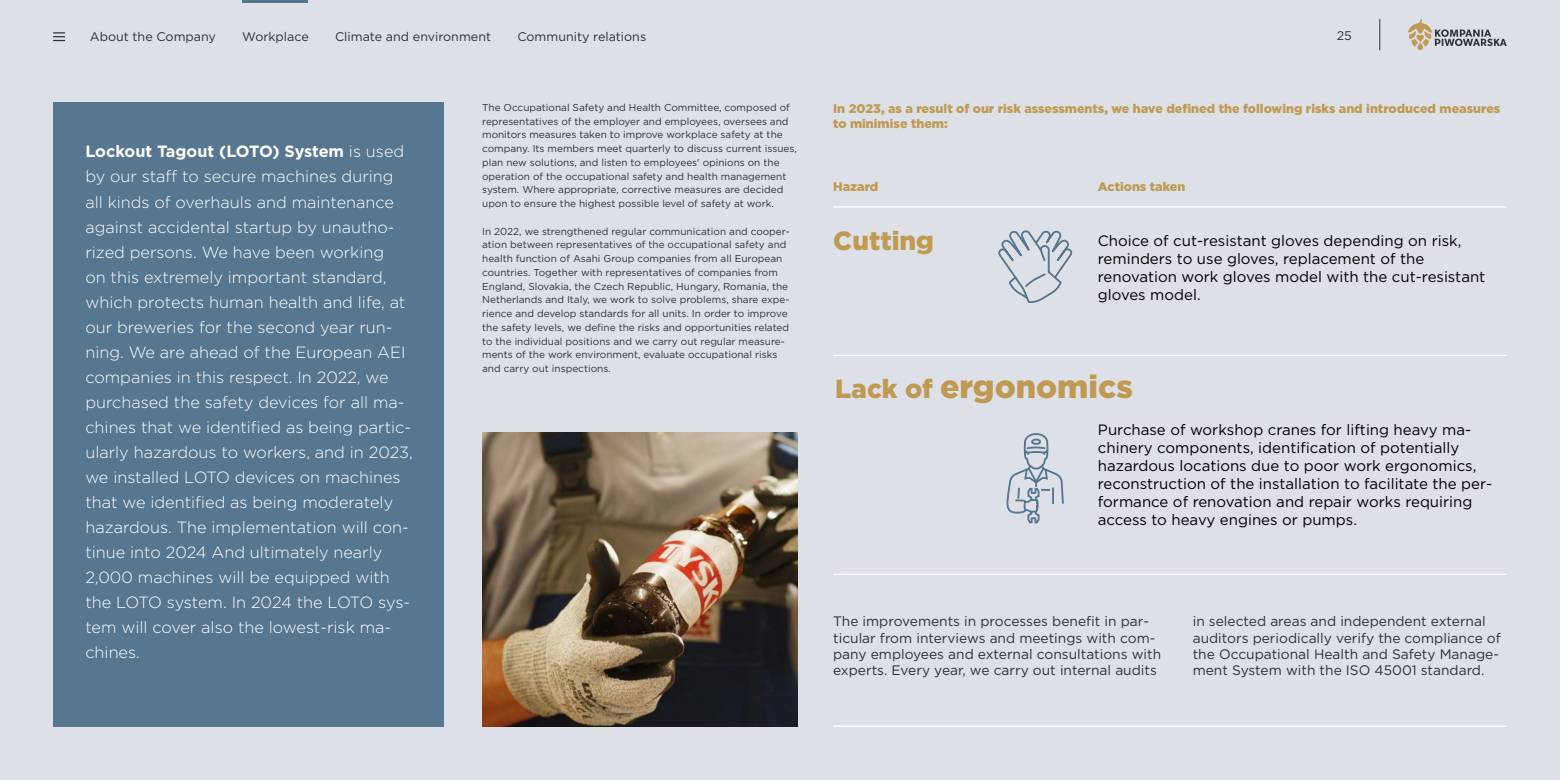
<style>
.page{position:relative;width:1560px;height:780px;background:#fff}
.page>*{position:absolute;margin:0;border:0;box-sizing:border-box;transform-origin:0 0}
.t1{font:900 32.12px "Gotham";color:#c09a53}
.t2{font:900 26.25px "Gotham";color:#c09a53}
.t3{font:300 16.25px/25px "Gotham";color:#fff}
.t4{font:15px/18px "Gotham";color:#000}
.t5{font:13.75px/16.2px "Gotham";color:#2b3336}
.t6{font:900 12.5px/15px "Gotham";color:#c09a53}
.t7{font:12.5px "Gotham";color:#2b3336}
.t8{font:10px/13.8px "Gotham";color:#2b3336}
.s1{font-weight:700}
.s2{font-size:26.25px}
</style>
<div class="page">
<div style="left:0;top:0;width:1559px;height:780px;background:#dde0e7"></div>
<hr style="left:243px;top:0;width:65px;height:3px;background:#577790">
<svg style="left:1407px;top:19px;width:99px;height:31px"></svg>
<hr style="left:1379px;top:19px;width:1px;height:31px;background:#2b3336">
<svg style="left:53px;top:32px;width:12px;height:9px"></svg>
<div style="left:53px;top:103px;width:390px;height:623px;background:#577790"></div>
<img style="left:482px;top:432px;width:315px;height:294px">
<hr style="left:833px;top:206px;width:673px;height:2px;background:#fff">
<hr style="left:833px;top:355px;width:673px;height:1px;background:#fff">
<hr style="left:833px;top:573px;width:673px;height:2px;background:#fff">
<hr style="left:833px;top:725px;width:673px;height:1px;background:#fff">
<svg style="left:998px;top:230px;width:75px;height:73px"></svg>
<svg style="left:1007px;top:433px;width:57px;height:91px"></svg>
<p class="t7" style="left:90px;top:29px;width:128px">About the Company</p>
<p class="t7" style="left:242px;top:29px;width:68px">Workplace</p>
<p class="t7" style="left:335px;top:29px;width:157px">Climate and environment</p>
<p class="t7" style="left:517px;top:29px;width:130px">Community relations</p>
<p class="t7" style="left:1336px;top:27px;width:17px">25</p>
<p class="t3" style="left:85px;top:139px;width:329px"><span class="s1">Lockout Tagout (LOTO) System</span> is used by our staff to secure machines during all kinds of overhauls and maintenance against accidental startup by unautho&shy;rized persons. We have been working<br>on this extremely important standard, which protects human health and life, at our breweries for the second year run&shy;ning. We are ahead of the European AEI companies in this respect. In 2022, we purchased the safety devices for all ma&shy;chines that we identified as being partic&shy;ularly hazardous to workers, and in 2023, we installed LOTO devices on machines that we identified as being moderately hazardous. The implementation will con&shy;tinue into 2024 And ultimately nearly 2,000 machines will be equipped with the LOTO system. In 2024 the LOTO sys&shy;tem will cover also the lowest-risk ma&shy;chines.</p>
<p class="t8" style="left:482px;top:100px;width:316px">The Occupational Safety and Health Committee, composed of representatives of the employer and employees, oversees and monitors measures taken to improve workplace safety at the company. Its members meet quarterly to discuss current issues, plan new solutions, and listen to employees' opinions on the operation of the occupational safety and health management system. Where appropriate, corrective measures are decided upon to ensure the highest possible level of safety at work.</p>
<p class="t8" style="left:482px;top:224px;width:309px">In 2022, we strengthened regular communication and cooper&shy;ation between representatives of the occupational safety and health function of Asahi Group companies from all European countries. Together with representatives of companies from England, Slovakia, the Czech Republic, Hungary, Romania, the Netherlands and Italy, we work to solve problems, share expe&shy;rience and develop standards for all units. In order to improve the safety levels, we define the risks and opportunities related to the individual positions and we carry out regular measure&shy;ments of the work environment, evaluate occupational risks and carry out inspections.</p>
<p class="t6" style="left:833px;top:101px;width:668px">In 2023, as a result of our risk assessments, we have defined the following risks and introduced measures to minimise them:</p>
<p class="t6" style="left:833px;top:179px;width:47px">Hazard</p>
<h2 class="t2" style="left:833px;top:223px;width:102px">Cutting</h2>
<p class="t6" style="left:1097px;top:179px;width:89px">Actions taken</p>
<h3 class="t4" style="left:1097px;top:231px;width:389px">Choice of cut-resistant gloves depending on risk, reminders to use gloves, replacement of the renovation work gloves model with the cut-resistant gloves model.</h3>
<h1 class="t1" style="left:835px;top:365px;width:299px"><span class="s2">Lack of</span> ergonomics</h1>
<p class="t4" style="left:1097px;top:420px;width:396px">Purchase of workshop cranes for lifting heavy ma&shy;chinery components, identification of potentially hazardous locations due to poor work ergonomics, reconstruction of the installation to facilitate the per&shy;formance of renovation and repair works requiring access to heavy engines or pumps.</p>
<h3 class="t5" style="left:833px;top:613px;width:329px">The improvements in processes benefit in par&shy;ticular from interviews and meetings with com&shy;pany employees and external consultations with experts. Every year, we carry out internal audits</h3>
<h3 class="t5" style="left:1192px;top:613px;width:309px">in selected areas and independent external auditors periodically verify the compliance of the Occupational Health and Safety Manage&shy;ment System with the ISO 45001 standard.</h3>
</div>
